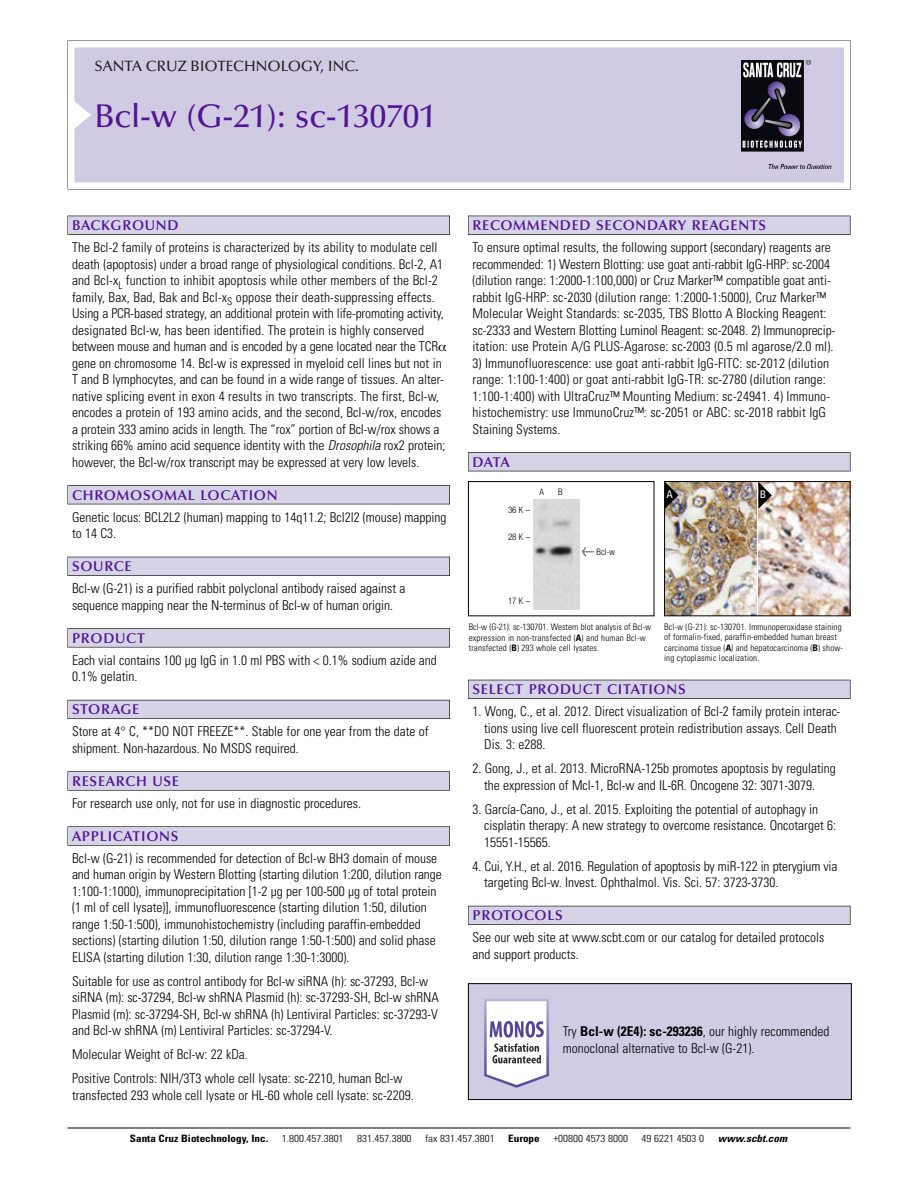
<style>
.page{position:relative;width:918px;height:1188px;background:#fff}
.page>*{position:absolute;margin:0;border:0;box-sizing:border-box;transform-origin:0 0}
.t1{font:500 33px "Optima";color:#511695}
.t2{font:500 15px "Optima";color:#231f20}
.t3{font:600 14.25px "Optima";letter-spacing:.05em;color:#511695}
.t4{font:300 condensed 13.5px/16.5px "Univers";color:#000}
.t5{font:condensed 10.5px "Univers";color:#fff}
.t6{font:300 condensed 10.2px "Univers";color:#000;scale:1.1 1}
.t7{font:700 condensed 10.2px "Univers";color:#000;scale:1.1 1}
.t8{font:italic 700 condensed 10.2px "Univers";letter-spacing:.005em;color:#000;scale:1.1 1}
.t9{font:300 condensed 9px/10.5px "Univers";letter-spacing:.015em;color:#000}
.t10{font:300 condensed 9px "Helvetica Neue";color:#000}
.s1{font-style:italic}
.s2{font-family:"Meta Plus";font-weight:400;font-stretch:normal;font-size:10.5px}
.s3{font-weight:700}
</style>
<div class="page">
<svg style="left:68px;top:40px;width:783px;height:149px"></svg>
<div style="left:74px;top:47px;width:770px;height:135px;background:#d1cae3"></div>
<img style="left:741px;top:60px;width:90px;height:108px">
<div style="left:68px;top:216px;width:382px;height:19px;background:#525155"></div>
<div style="left:68px;top:216px;width:381px;height:18px;background:#d7d3e7"></div>
<div style="left:68px;top:485px;width:382px;height:19px;background:#525155"></div>
<div style="left:68px;top:486px;width:381px;height:18px;background:#d7d3e7"></div>
<div style="left:68px;top:557px;width:382px;height:19px;background:#525158"></div>
<div style="left:68px;top:557px;width:381px;height:18px;background:#d7d3e7"></div>
<div style="left:68px;top:628px;width:382px;height:19px;background:#575759"></div>
<div style="left:68px;top:629px;width:381px;height:18px;background:#d7d3e7"></div>
<div style="left:68px;top:700px;width:382px;height:19px;background:#5b5a62"></div>
<div style="left:68px;top:700px;width:381px;height:18px;background:#d7d3e7"></div>
<div style="left:68px;top:771px;width:382px;height:20px;background:#626263"></div>
<div style="left:68px;top:772px;width:381px;height:18px;background:#d7d3e7"></div>
<div style="left:68px;top:826px;width:382px;height:20px;background:#616161"></div>
<div style="left:68px;top:827px;width:381px;height:18px;background:#d7d3e7"></div>
<div style="left:468px;top:216px;width:382px;height:19px;background:#525155"></div>
<div style="left:468px;top:216px;width:382px;height:18px;background:#d7d3e7"></div>
<div style="left:468px;top:452px;width:382px;height:19px;background:#525155"></div>
<div style="left:468px;top:453px;width:382px;height:18px;background:#d7d3e7"></div>
<div style="left:468px;top:680px;width:382px;height:19px;background:#525158"></div>
<div style="left:468px;top:680px;width:382px;height:18px;background:#d7d3e7"></div>
<div style="left:468px;top:906px;width:382px;height:19px;background:#54535a"></div>
<div style="left:468px;top:906px;width:382px;height:18px;background:#d7d3e7"></div>
<hr style="left:68px;top:1128px;width:782px;height:1px;background:#000">
<div style="left:468px;top:481px;width:186px;height:135px;border:1px solid #000"></div>
<img style="left:533px;top:500px;width:47px;height:109px">
<img style="left:758px;top:483px;width:90px;height:131px">
<img style="left:666px;top:483px;width:90px;height:131px">
<div style="left:664px;top:481px;width:186px;height:135px;border:1px solid #000"></div>
<svg style="left:758px;top:482px;width:14px;height:27px"></svg>
<svg style="left:665px;top:482px;width:13px;height:27px"></svg>
<img style="left:470px;top:985px;width:380px;height:113px">
<div style="left:468px;top:983px;width:384px;height:117px;border:1px solid #000"></div>
<p class="t2" style="left:94px;top:61px;width:266px">SANTA CRUZ BIOTECHNOLOGY, INC.</p>
<h1 class="t1" style="left:94px;top:103px;width:343px">Bcl-w (G-21): sc-130701</h1>
<p class="t3" style="left:72px;top:219px;width:108px">BACKGROUND</p>
<p class="t4" style="left:72px;top:240px;width:375px">The Bcl-2 family of proteins is characterized by its ability to modulate cell death (apoptosis) under a broad range of physiological conditions. Bcl-2, A1 and Bcl-x<sub>L</sub> function to inhibit apoptosis while other members of the Bcl-2 family, Bax, Bad, Bak and Bcl-x<sub>S</sub> oppose their death-suppressing effects.<br>Using a PCR-based strategy, an additional protein with life-promoting activity, designated Bcl-w, has been identified. The protein is highly conserved between mouse and human and is encoded by a gene located near the TCR gene on chromosome 14. Bcl-w is expressed in myeloid cell lines but not in T and B lymphocytes, and can be found in a wide range of tissues. An alter&shy;native splicing event in exon 4 results in two transcripts. The first, Bcl-w, encodes a protein of 193 amino acids, and the second, Bcl-w/rox, encodes a protein 333 amino acids in length. The “rox” portion of Bcl-w/rox shows a striking 66% amino acid sequence identity with the <span class="s1">Drosophila</span> rox2 protein; however, the Bcl-w/rox transcript may be expressed at very low levels.</p>
<p class="t3" style="left:72px;top:489px;width:207px">CHROMOSOMAL LOCATION</p>
<p class="t4" style="left:72px;top:510px;width:376px">Genetic locus: BCL2L2 (human) mapping to 14q11.2; Bcl2l2 (mouse) mapping to 14 C3.</p>
<p class="t3" style="left:72px;top:561px;width:61px">SOURCE</p>
<p class="t4" style="left:72px;top:581px;width:335px">Bcl-w (G-21) is a purified rabbit polyclonal antibody raised against a sequence mapping near the N-terminus of Bcl-w of human origin.</p>
<p class="t3" style="left:72px;top:632px;width:74px">PRODUCT</p>
<p class="t4" style="left:72px;top:653px;width:366px">Each vial contains 100 µg IgG in 1.0 ml PBS with &lt; 0.1% sodium azide and<br>0.1% gelatin.</p>
<p class="t3" style="left:72px;top:704px;width:69px">STORAGE</p>
<p class="t4" style="left:72px;top:724px;width:358px">Store at 4° C, **DO NOT FREEZE**. Stable for one year from the date of shipment. Non-hazardous. No MSDS required.</p>
<p class="t3" style="left:72px;top:775px;width:109px">RESEARCH USE</p>
<p class="t4" style="left:72px;top:796px;width:290px">For research use only, not for use in diagnostic procedures.</p>
<p class="t3" style="left:72px;top:830px;width:108px">APPLICATIONS</p>
<p class="t4" style="left:72px;top:851px;width:371px">Bcl-w (G-21) is recommended for detection of Bcl-w BH3 domain of mouse and human origin by Western Blotting (starting dilution 1:200, dilution range 1:100-1:1000), immunoprecipitation [1-2 µg per 100-500 µg of total protein (1 ml of cell lysate)], immunofluorescence (starting dilution 1:50, dilution range 1:50-1:500), immunohistochemistry (including paraffin-embedded sections) (starting dilution 1:50, dilution range 1:50-1:500) and solid phase ELISA (starting dilution 1:30, dilution range 1:30-1:3000).</p>
<p class="t4" style="left:72px;top:974px;width:368px">Suitable for use as control antibody for Bcl-w siRNA (h): sc-37293, Bcl-w siRNA (m): sc-37294, Bcl-w shRNA Plasmid (h): sc-37293-SH, Bcl-w shRNA Plasmid (m): sc-37294-SH, Bcl-w shRNA (h) Lentiviral Particles: sc-37293-V and Bcl-w shRNA (m) Lentiviral Particles: sc-37294-V.</p>
<p class="t4" style="left:72px;top:1044px;width:332px;line-height:24px">Molecular Weight of Bcl-w: 22 kDa.<br>Positive Controls: NIH/3T3 whole cell lysate: sc-2210, human Bcl-w</p>
<p class="t4" style="left:72px;top:1088px;width:343px">transfected 293 whole cell lysate or HL-60 whole cell lysate: sc-2209.</p>
<p class="t3" style="left:473px;top:219px;width:295px">RECOMMENDED SECONDARY REAGENTS</p>
<p class="t4" style="left:473px;top:240px;width:364px">To ensure optimal results, the following support (secondary) reagents are recommended: 1) Western Blotting: use goat anti-rabbit IgG-HRP: sc-2004 (dilution range: 1:2000-1:100,000) or Cruz Marker™ compatible goat anti&shy;rabbit IgG-HRP: sc-2030 (dilution range: 1:2000-1:5000), Cruz Marker™ Molecular Weight Standards: sc-2035, TBS Blotto A Blocking Reagent: sc-2333 and Western Blotting Luminol Reagent: sc-2048. 2) Immunoprecip&shy;itation: use Protein A/G PLUS-Agarose: sc-2003 (0.5 ml agarose/2.0 ml).</p>
<p class="t4" style="left:473px;top:356px;width:359px">3) Immunofluorescence: use goat anti-rabbit IgG-FITC: sc-2012 (dilution range: 1:100-1:400) or goat anti-rabbit IgG-TR: sc-2780 (dilution range:<br>1:100-1:400) with UltraCruz™ Mounting Medium: sc-24941. 4) Immuno&shy;histochemistry: use ImmunoCruz™: sc-2051 or ABC: sc-2018 rabbit IgG Staining Systems.</p>
<p class="t3" style="left:473px;top:456px;width:39px">DATA</p>
<p class="t10" style="left:508px;top:506px;width:24px">36K–</p>
<p class="t10" style="left:508px;top:533px;width:24px">28K–</p>
<p class="t10" style="left:540px;top:489px;width:6px">A</p>
<p class="t10" style="left:558px;top:489px;width:6px">B</p>
<p class="t10" style="left:582px;top:548px;width:34px"><span class="s2">&lt;</span> Bcl-w</p>
<p class="t5" style="left:667px;top:490px;width:8px">A</p>
<p class="t5" style="left:760px;top:491px;width:8px">B</p>
<p class="t10" style="left:508px;top:598px;width:24px">17K–</p>
<p class="t9" style="left:469px;top:623px;width:184px">Bcl-w (G-21): sc-130701. Western blot analysis of Bcl-w expression in non-transfected (<span class="s3">A</span>) and human Bcl-w transfected (<span class="s3">B</span>) 293 whole cell lysates.</p>
<p class="t9" style="left:664px;top:622px;width:180px">Bcl-w (G-21): sc-130701. Immunoperoxidase staining of formalin-fixed, paraffin-embedded human breast carcinoma tissue (<span class="s3">A</span>) and hepatocarcinoma (<span class="s3">B</span>) show&shy;ing cytoplasmic localization.</p>
<p class="t3" style="left:473px;top:684px;width:215px">SELECT PRODUCT CITATIONS</p>
<p class="t4" style="left:484px;top:704px;width:358px;text-indent:-12px">1. Wong, C., et al. 2012. Direct visualization of Bcl-2 family protein interac&shy;tions using live cell fluorescent protein redistribution assays. Cell Death<br>Dis. 3: e288.</p>
<p class="t4" style="left:484px;top:761px;width:353px;text-indent:-12px">2. Gong, J., et al. 2013. MicroRNA-125b promotes apoptosis by regulating the expression of Mcl-1, Bcl-w and IL-6R. Oncogene 32: 3071-3079.</p>
<p class="t4" style="left:484px;top:802px;width:353px;text-indent:-12px">3. García-Cano, J., et al. 2015. Exploiting the potential of autophagy in cisplatin therapy: A new strategy to overcome resistance. Oncotarget 6:<br>15551-15565.</p>
<p class="t4" style="left:484px;top:859px;width:355px;text-indent:-12px">4. Cui, Y.H., et al. 2016. Regulation of apoptosis by miR-122 in pterygium via targeting Bcl-w. Invest. Ophthalmol. Vis. Sci. 57: 3723-3730.</p>
<p class="t3" style="left:473px;top:910px;width:92px">PROTOCOLS</p>
<p class="t4" style="left:473px;top:930px;width:353px">See our web site at www.scbt.com or our catalog for detailed protocols and support products.</p>
<p class="t4" style="left:563px;top:1024px;width:268px">Try <span class="s3">Bcl-w (2E4): sc-293236</span>, our highly recommended monoclonal alternative to Bcl-w (G-21).</p>
<p class="t7" style="left:130px;top:1135px;width:127px">Santa Cruz Biotechnology, Inc.</p>
<p class="t6" style="left:282px;top:1135px;width:58px">1.800.457.3801</p>
<p class="t6" style="left:357px;top:1135px;width:51px">831.457.3800</p>
<p class="t6" style="left:425px;top:1135px;width:65px">fax 831.457.3801</p>
<p class="t7" style="left:508px;top:1135px;width:30px">Europe</p>
<p class="t6" style="left:553px;top:1135px;width:69px">+00800 4573 8000</p>
<p class="t6" style="left:642px;top:1135px;width:58px">49 6221 4503 0</p>
<p class="t8" style="left:718px;top:1135px;width:64px">www.scbt.com</p>
</div>
